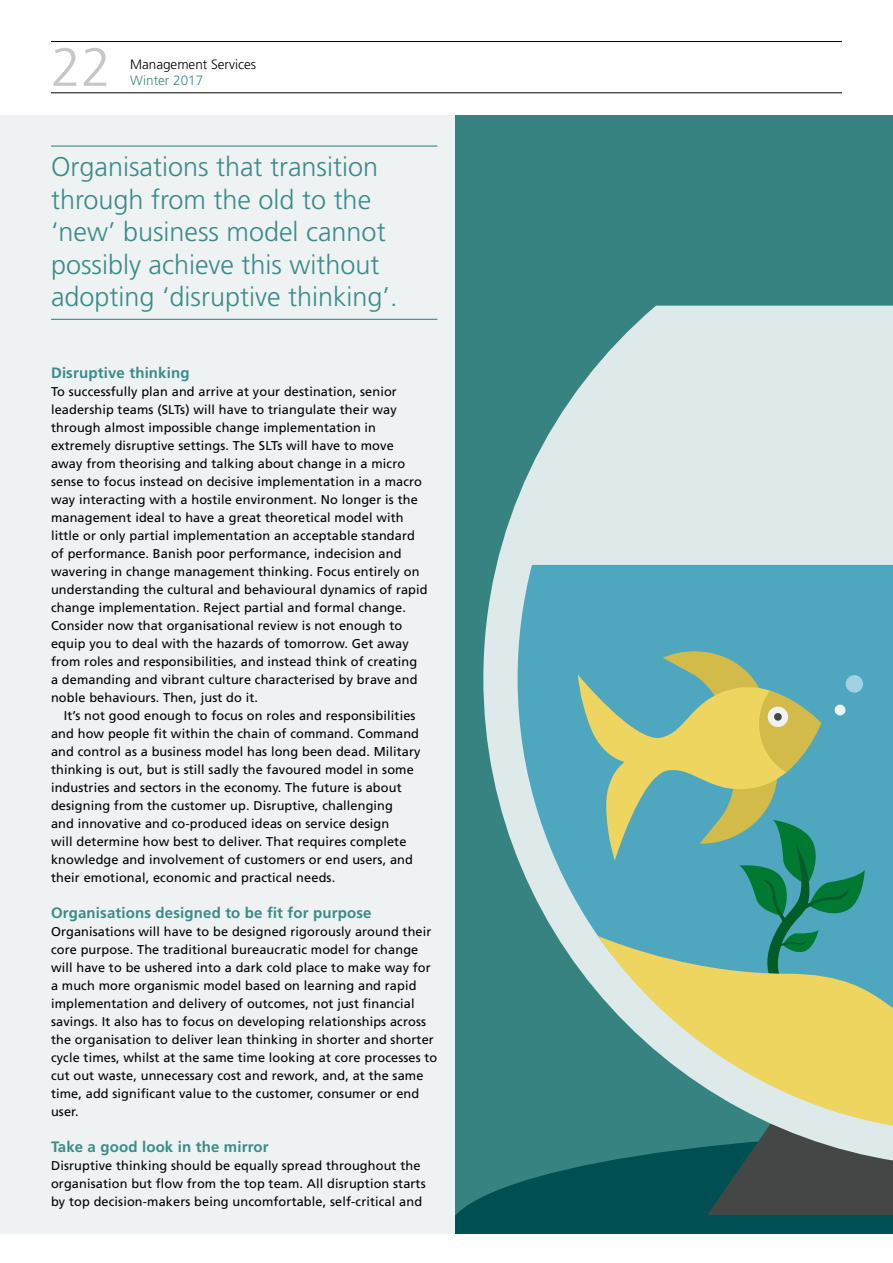
<style>
.page{position:relative;width:893px;height:1263px;background:#fff}
.page>*{position:absolute;margin:0;border:0;box-sizing:border-box;transform-origin:0 0}
.t1{font:300 54px "Frutiger";color:#c6c7c8}
.t2{font:300 27px/32.4px "Frutiger";color:#3a8b89}
.t3{font:700 15px "Frutiger";letter-spacing:.01em;color:#3a8b89}
.t4{font:300 13.5px "Frutiger";color:#000}
.t5{font:300 13.5px "Frutiger";color:#3a8b89}
.t6{font:12.75px/18px "Frutiger";letter-spacing:.01em;color:#000}
</style>
<div class="page">
<hr style="left:51px;top:41px;width:791px;height:1px;background:#000">
<hr style="left:51px;top:92px;width:791px;height:1px;background:#000">
<div style="left:0;top:115px;width:893px;height:1118px;background:#eef2f2"></div>
<hr style="left:51px;top:145px;width:386px;height:2px;background:#3a8b89">
<hr style="left:51px;top:319px;width:386px;height:1px;background:#3a8b89">
<div style="left:455px;top:115px;width:438px;height:1118px;background:#368382"></div>
<svg style="left:455px;top:1167px;width:438px;height:66px;background:#175153"></svg>
<svg style="left:483px;top:306px;width:410px;height:861px;fill:#ddeae9"></svg>
<svg style="left:518px;top:565px;width:375px;height:517px;fill:#4ea7be"></svg>
<svg style="left:598px;top:936px;width:295px;height:196px;fill:#edd560"></svg>
<svg style="left:578px;top:644px;width:287px;height:334px;background:#71ae9d"></svg>
<div style="left:774px;top:713px;width:8px;height:8px;background:#4a4b4a;border-radius:3px"></div>
<div style="left:846px;top:675px;width:17px;height:18px;background:#a1d1e2;border-radius:50%"></div>
<div style="left:835px;top:705px;width:10px;height:10px;background:#eef2f2;border-radius:50%"></div>
<h1 class="t1" style="left:51px;top:37px;width:62px">22</h1>
<p class="t4" style="left:130px;top:57px;width:127px">Management Services</p>
<p class="t5" style="left:130px;top:73px;width:75px">Winter 2017</p>
<h2 class="t2" style="left:51px;top:151px;width:348px">Organisations that transition through from the old to the ‘new’ business model cannot possibly achieve this without adopting ‘disruptive thinking’.</h2>
<p class="t3" style="left:51px;top:364px;width:140px">Disruptive thinking</p>
<p class="t6" style="left:51px;top:382px;width:378px">To successfully plan and arrive at your destination, senior leadership teams (SLTs) will have to triangulate their way through almost impossible change implementation in extremely disruptive settings. The SLTs will have to move away from theorising and talking about change in a micro sense to focus instead on decisive implementation in a macro way interacting with a hostile environment. No longer is the management ideal to have a great theoretical model with little or only partial implementation an acceptable standard of performance. Banish poor performance, indecision and wavering in change management thinking. Focus entirely on understanding the cultural and behavioural dynamics of rapid change implementation. Reject partial and formal change.<br>Consider now that organisational review is not enough to equip you to deal with the hazards of tomorrow. Get away from roles and responsibilities, and instead think of creating<br>a demanding and vibrant culture characterised by brave and noble behaviours. Then, just do it.</p>
<p class="t6" style="left:51px;top:707px;width:371px;text-indent:13px">It’s not good enough to focus on roles and responsibilities and how people fit within the chain of command. Command and control as a business model has long been dead. Military thinking is out, but is still sadly the favoured model in some industries and sectors in the economy. The future is about designing from the customer up. Disruptive, challenging<br>and innovative and co-produced ideas on service design<br>will determine how best to deliver. That requires complete knowledge and involvement of customers or end users, and their emotional, economic and practical needs.</p>
<p class="t3" style="left:51px;top:904px;width:322px">Organisations designed to be fit for purpose</p>
<p class="t6" style="left:51px;top:922px;width:388px">Organisations will have to be designed rigorously around their core purpose. The traditional bureaucratic model for change will have to be ushered into a dark cold place to make way for a much more organismic model based on learning and rapid implementation and delivery of outcomes, not just financial savings. It also has to focus on developing relationships across the organisation to deliver lean thinking in shorter and shorter cycle times, whilst at the same time looking at core processes to cut out waste, unnecessary cost and rework, and, at the same time, add significant value to the customer, consumer or end user.</p>
<p class="t3" style="left:51px;top:1138px;width:219px">Take a good look in the mirror</p>
<p class="t6" style="left:51px;top:1156px;width:376px">Disruptive thinking should be equally spread throughout the organisation but flow from the top team. All disruption starts by top decision-makers being uncomfortable, self-critical and</p>
</div>
